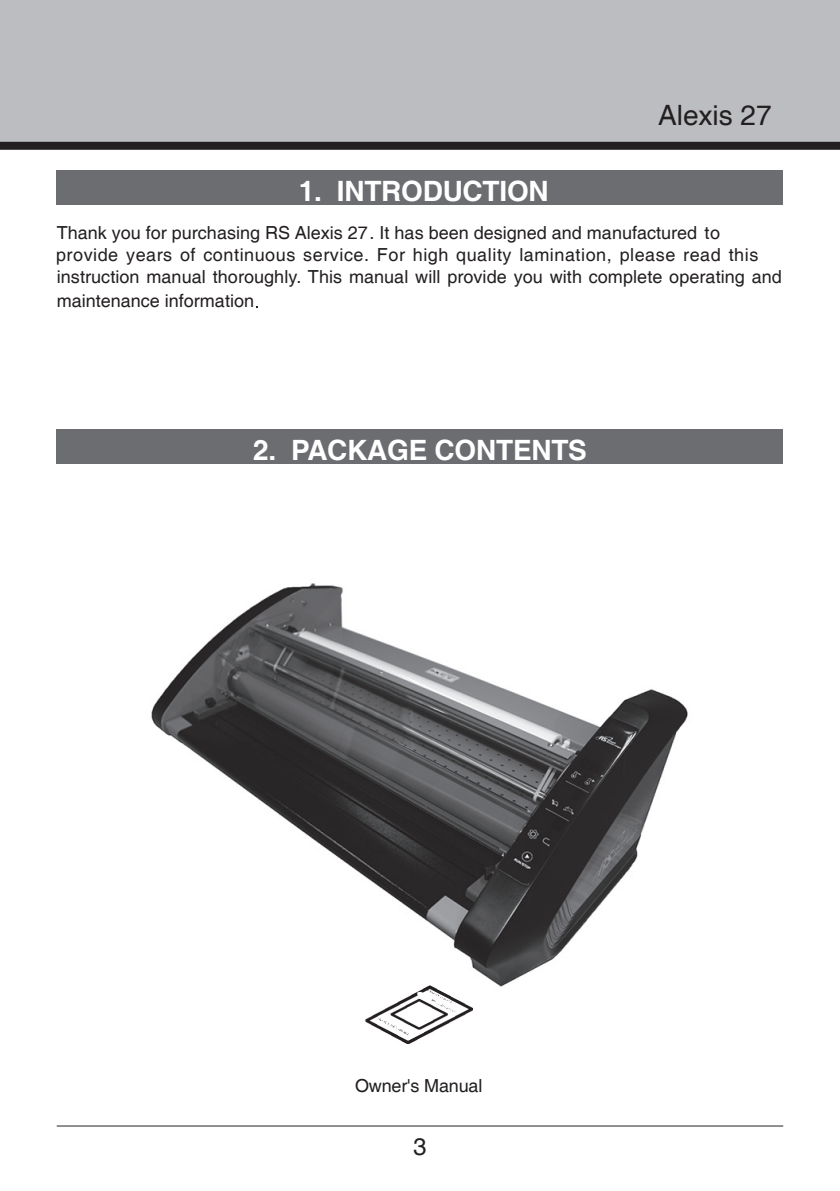
<style>
.page{position:relative;width:840px;height:1191px;background:#fff}
.page>*{position:absolute;margin:0;border:0;box-sizing:border-box;transform-origin:0 0}
.t1{font:700 28px "Helvetica";letter-spacing:-.01em;color:#fff}
.t2{font:28px "Helvetica";color:#231f20}
.t3{font:24px "Helvetica";color:#231f20}
.t4{font:18px/21.6px "Helvetica";letter-spacing:.005em;color:#231f20}
</style>
<div class="page">
<img style="left:151px;top:583px;width:537px;height:404px">
<div style="left:0;top:0;width:839px;height:142px;background:#bcbdc0"></div>
<div style="left:0;top:142px;width:839px;height:8px;background:#231f20"></div>
<hr style="left:57px;top:1125px;width:725px;height:1px;background:#231f20">
<div style="left:57px;top:170px;width:725px;height:34px;background:#6c6d70"></div>
<div style="left:57px;top:429px;width:725px;height:34px;background:#6c6d70"></div>
<img style="left:364px;top:985px;width:108px;height:58px">
<h1 class="t1" style="left:299px;top:174px;width:251px">1. INTRODUCTION</h1>
<h1 class="t2" style="left:657px;top:98px;width:115px">Alexis 27</h1>
<p class="t4" style="left:56px;top:223px;width:727px">Thank you for purchasing RS Alexis 27. It has been designed and manufactured to provide years of continuous service. For high quality lamination, please read this instruction manual thoroughly. This manual will provide you with complete operating and</p>
<p class="t4" style="left:57px;top:291px;width:199px">maintenance information</p>
<h1 class="t1" style="left:253px;top:433px;width:335px">2. PACKAGE CONTENTS</h1>
<p class="t4" style="left:355px;top:1075px;width:129px">Owner's Manual</p>
<h2 class="t3" style="left:413px;top:1132px;width:15px">3</h2>
</div>
